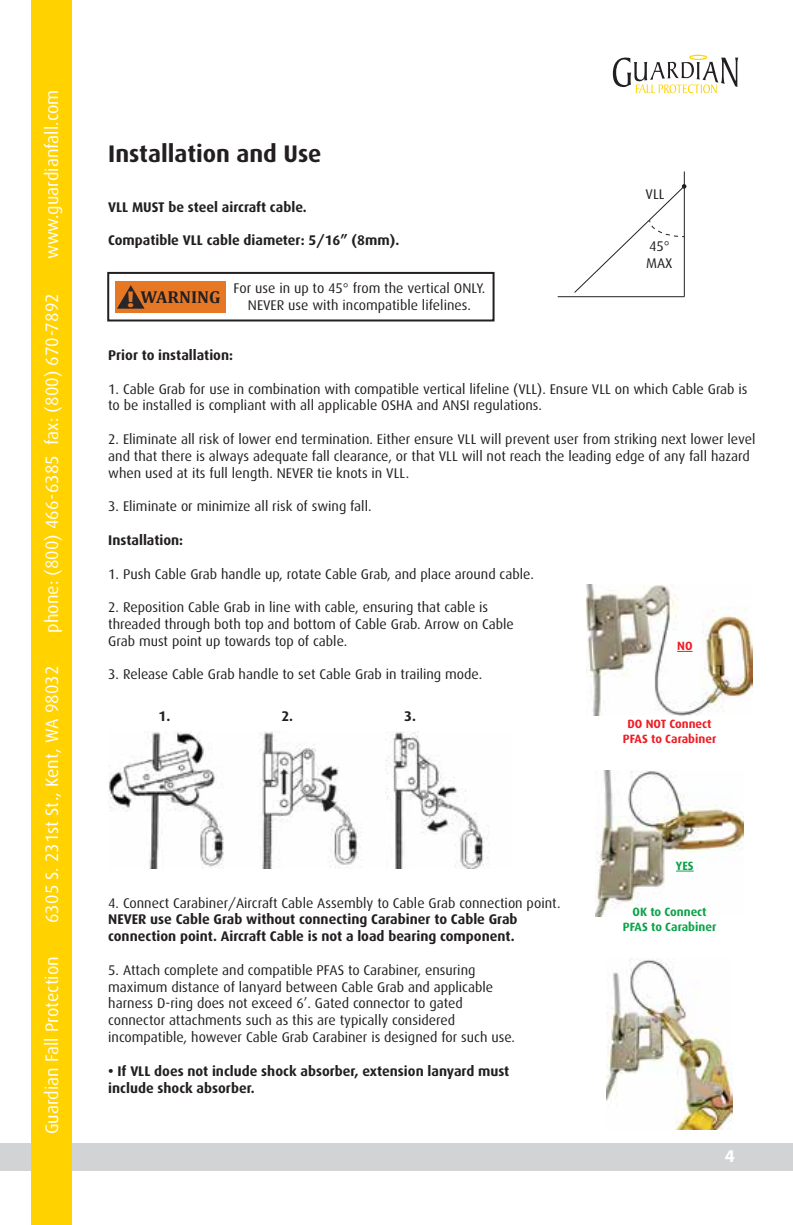
<style>
.page{position:relative;width:793px;height:1225px;background:#fff}
.page>*{position:absolute;margin:0;border:0;box-sizing:border-box;transform-origin:0 0}
.t1{font:700 24px "Dax";color:#231f20}
.t2{font:18px "Dax";color:#fff}
.t3{font:700 18px "Myriad Pro";color:#fff}
.t4{font:700 17.4px "Cambria";color:#231f20}
.t5{font:14px/16.8px "Dax";color:#231f20}
.t6{font:700 14px/16.8px "Dax";color:#231f20}
.t7{font:700 12px/14.4px "Dax";color:#ed1d24;text-align:center}
.t8{font:700 12px/14.4px "Dax";color:#0da24a;text-align:center}
.s1{font-family:"Myriad Pro";font-size:23px;color:#e67825}
</style>
<div class="page">
<div style="left:0;top:1143px;width:792px;height:27px;background:#d1d3d4"></div>
<div style="left:32px;top:0;width:40px;height:1224px;background:#ffd200"></div>
<svg style="left:612px;top:55px;width:125px;height:38px"></svg>
<div style="left:107px;top:272px;width:387px;height:49px;border:2px solid #231f20"></div>
<div style="left:115px;top:281px;width:111px;height:31px;background:#e67825"></div>
<svg style="left:117px;top:285px;width:27px;height:23px"></svg>
<hr style="left:557px;top:296px;width:126px;height:1px;background:#231f20">
<hr style="left:683px;top:171px;width:1px;height:125px;background:#231f20">
<svg style="left:574px;top:184px;width:112px;height:110px"></svg>
<img style="left:108px;top:731px;width:380px;height:137px">
<img style="left:606px;top:958px;width:126px;height:170px">
<img style="left:586px;top:584px;width:166px;height:131px">
<svg style="left:676px;top:651px;width:16px;height:1px"></svg>
<img style="left:595px;top:770px;width:147px;height:145px">
<svg style="left:675px;top:870px;width:18px;height:1px"></svg>
<p class="t2" style="left:42px;top:259px;width:171px;rotate:-90deg">www.guardianfall.com</p>
<p class="t2" style="left:42px;top:632px;width:341px;rotate:-90deg">phone: (800) 466-6385 fax: (800) 670-7892</p>
<p class="t2" style="left:42px;top:922px;width:258px;rotate:-90deg">6305 S. 231st St., Kent, WA 98032</p>
<p class="t2" style="left:42px;top:1134px;width:179px;rotate:-90deg">Guardian Fall Protection</p>
<h1 class="t1" style="left:108px;top:140px;width:215px">Installation and Use</h1>
<p class="t6" style="left:108px;top:198px;width:200px">VLL MUST be steel aircraft cable.</p>
<p class="t6" style="left:108px;top:232px;width:292px">Compatible VLL cable diameter: 5/16” (8mm).</p>
<p class="t5" style="left:645px;top:186px;width:20px">VLL</p>
<p class="t5" style="left:645px;top:238px;width:28px">45°<br>MAX</p>
<p class="t4" style="left:127px;top:284px;width:95px"><span class="s1">!</span> WARNING</p>
<p class="t5" style="left:233px;top:280px;width:253px;text-align:center">For use in up to 45° from the vertical ONLY.<br>NEVER use with incompatible lifelines.</p>
<p class="t6" style="left:108px;top:347px;width:126px">Prior to installation:</p>
<p class="t5" style="left:108px;top:380px;width:640px">1. Cable Grab for use in combination with compatible vertical lifeline (VLL). Ensure VLL on which Cable Grab is to be installed is compliant with all applicable OSHA and ANSI regulations.</p>
<p class="t5" style="left:108px;top:431px;width:648px">2. Eliminate all risk of lower end termination. Either ensure VLL will prevent user from striking next lower level and that there is always adequate fall clearance, or that VLL will not reach the leading edge of any fall hazard when used at its full length. NEVER tie knots in VLL.</p>
<p class="t5" style="left:108px;top:498px;width:265px">3. Eliminate or minimize all risk of swing fall.</p>
<p class="t6" style="left:108px;top:531px;width:76px">Installation:</p>
<p class="t5" style="left:108px;top:565px;width:427px">1. Push Cable Grab handle up, rotate Cable Grab, and place around cable.</p>
<p class="t5" style="left:108px;top:599px;width:407px">2. Reposition Cable Grab in line with cable, ensuring that cable is threaded through both top and bottom of Cable Grab. Arrow on Cable<br>Grab must point up towards top of cable.</p>
<p class="t5" style="left:108px;top:666px;width:375px">3. Release Cable Grab handle to set Cable Grab in trailing mode.</p>
<p class="t7" style="left:676px;top:638px;width:17px">NO</p>
<p class="t6" style="left:158px;top:708px;width:13px">1.</p>
<p class="t6" style="left:281px;top:708px;width:13px">2.</p>
<p class="t6" style="left:404px;top:708px;width:13px">3.</p>
<p class="t5" style="left:108px;top:894px;width:453px">4. Connect Carabiner/Aircraft Cable Assembly to Cable Grab connection point.</p>
<p class="t6" style="left:108px;top:911px;width:410px">NEVER use Cable Grab without connecting Carabiner to Cable Grab connection point. Aircraft Cable is not a load bearing component.</p>
<p class="t5" style="left:108px;top:961px;width:408px">5. Attach complete and compatible PFAS to Carabiner, ensuring maximum distance of lanyard between Cable Grab and applicable harness D-ring does not exceed 6’. Gated connector to gated connector attachments such as this are typically considered incompatible, however Cable Grab Carabiner is designed for such use.</p>
<p class="t6" style="left:108px;top:1062px;width:402px">• If VLL does not include shock absorber, extension lanyard must include shock absorber.</p>
<p class="t7" style="left:622px;top:716px;width:95px">DO NOT Connect<br>PFAS to Carabiner</p>
<p class="t8" style="left:675px;top:858px;width:19px">YES</p>
<p class="t8" style="left:622px;top:904px;width:95px">OK to Connect<br>PFAS to Carabiner</p>
<p class="t3" style="left:724px;top:1144px;width:11px">4</p>
</div>
